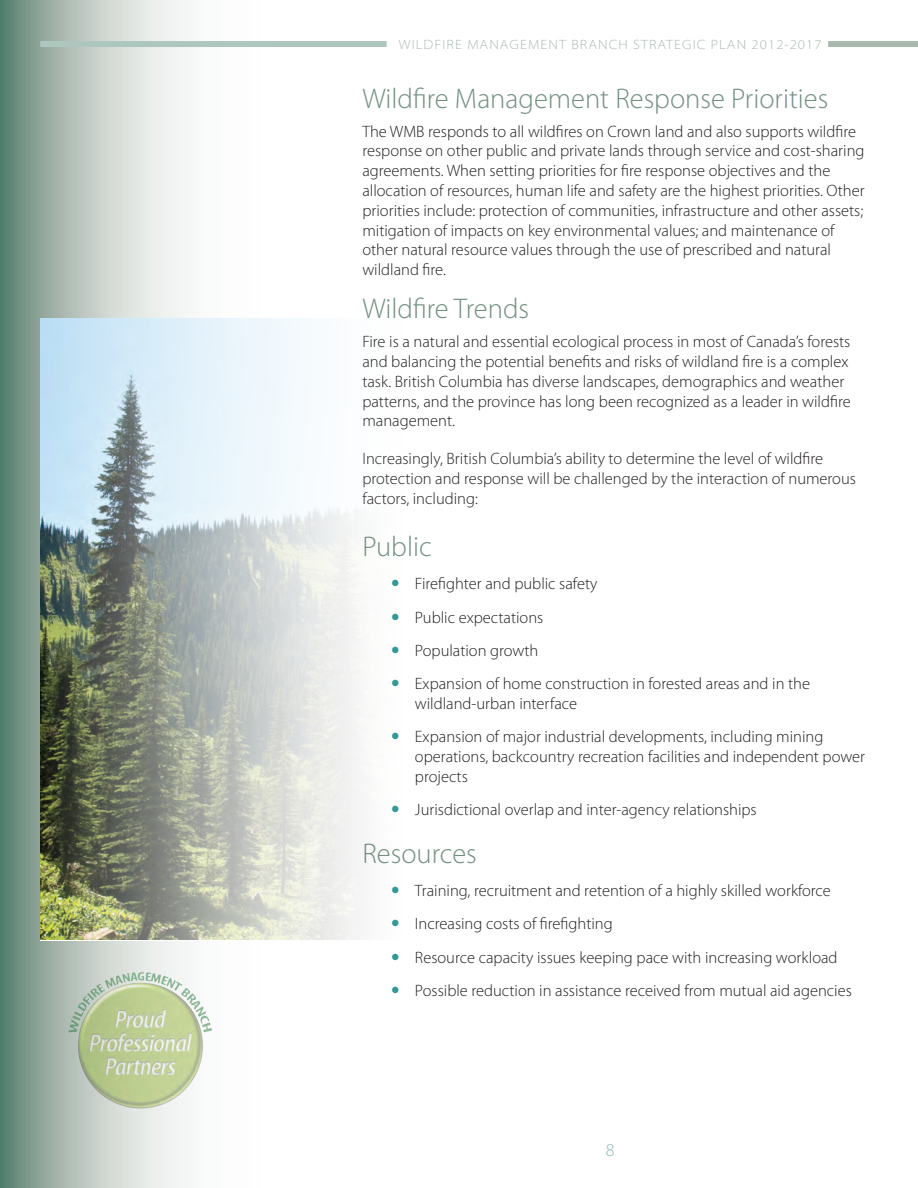
<style>
.page{position:relative;width:918px;height:1188px;background:#fff}
.page>*{position:absolute;margin:0;border:0;box-sizing:border-box;transform-origin:0 0}
.t1{font:300 28.5px "Myriad Pro";color:#729182}
.t2{font:300 18px "Myriad Pro";color:#8ab9bb}
.t3{font:300 16.5px/19.8px "Myriad Pro";color:#231f20}
.t4{font:300 semi-expanded 13.5px "Myriad Pro";letter-spacing:.08em;color:#a8b7ae}
</style>
<div class="page">
<svg style="left:0;top:0;width:200px;height:1188px;background:#a6b9b0"></svg>
<div style="left:41px;top:41px;width:346px;height:6px;background:#adc7bf"></div>
<div style="left:828px;top:41px;width:90px;height:6px;background:#abb8b0"></div>
<img style="left:54px;top:957px;width:158px;height:175px">
<img style="left:40px;top:318px;width:319px;height:622px">
<p class="t4" style="left:399px;top:37px;width:424px">WILDFIRE MANAGEMENT BRANCH STRATEGIC PLAN 2012-2017</p>
<h1 class="t1" style="left:362px;top:83px;width:468px">Wildfire Management Response Priorities</h1>
<p class="t3" style="left:362px;top:121px;width:504px">The WMB responds to all wildfires on Crown land and also supports wildfire response on other public and private lands through service and cost-sharing agreements. When setting priorities for fire response objectives and the allocation of resources, human life and safety are the highest priorities. Other priorities include: protection of communities, infrastructure and other assets; mitigation of impacts on key environmental values; and maintenance of other natural resource values through the use of prescribed and natural wildland fire.</p>
<h1 class="t1" style="left:362px;top:293px;width:168px">Wildfire Trends</h1>
<p class="t3" style="left:362px;top:332px;width:490px">Fire is a natural and essential ecological process in most of Canada’s forests and balancing the potential benefits and risks of wildland fire is a complex task. British Columbia has diverse landscapes, demographics and weather patterns, and the province has long been recognized as a leader in wildfire management.</p>
<p class="t3" style="left:362px;top:449px;width:495px">Increasingly, British Columbia’s ability to determine the level of wildfire protection and response will be challenged by the interaction of numerous factors, including:</p>
<h1 class="t1" style="left:362px;top:531px;width:71px">Public</h1>
<p class="t3" style="left:415px;top:567px;width:397px;line-height:33.3px">Firefighter and public safety<br>Public expectations<br>Population growth<br>Expansion of home construction in forested areas and in the</p>
<p class="t3" style="left:415px;top:687px;width:410px;line-height:33.3px">wildland-urban interface<br>Expansion of major industrial developments, including mining</p>
<p class="t3" style="left:415px;top:747px;width:452px">operations, backcountry recreation facilities and independent power projects</p>
<p class="t3" style="left:415px;top:800px;width:343px">Jurisdictional overlap and inter-agency relationships</p>
<h1 class="t1" style="left:362px;top:838px;width:116px">Resources</h1>
<p class="t3" style="left:415px;top:874px;width:439px;line-height:33.3px">Training, recruitment and retention of a highly skilled workforce Increasing costs of firefighting<br>Resource capacity issues keeping pace with increasing workload Possible reduction in assistance received from mutual aid agencies</p>
<p class="t2" style="left:606px;top:1140px;width:10px">8</p>
</div>
